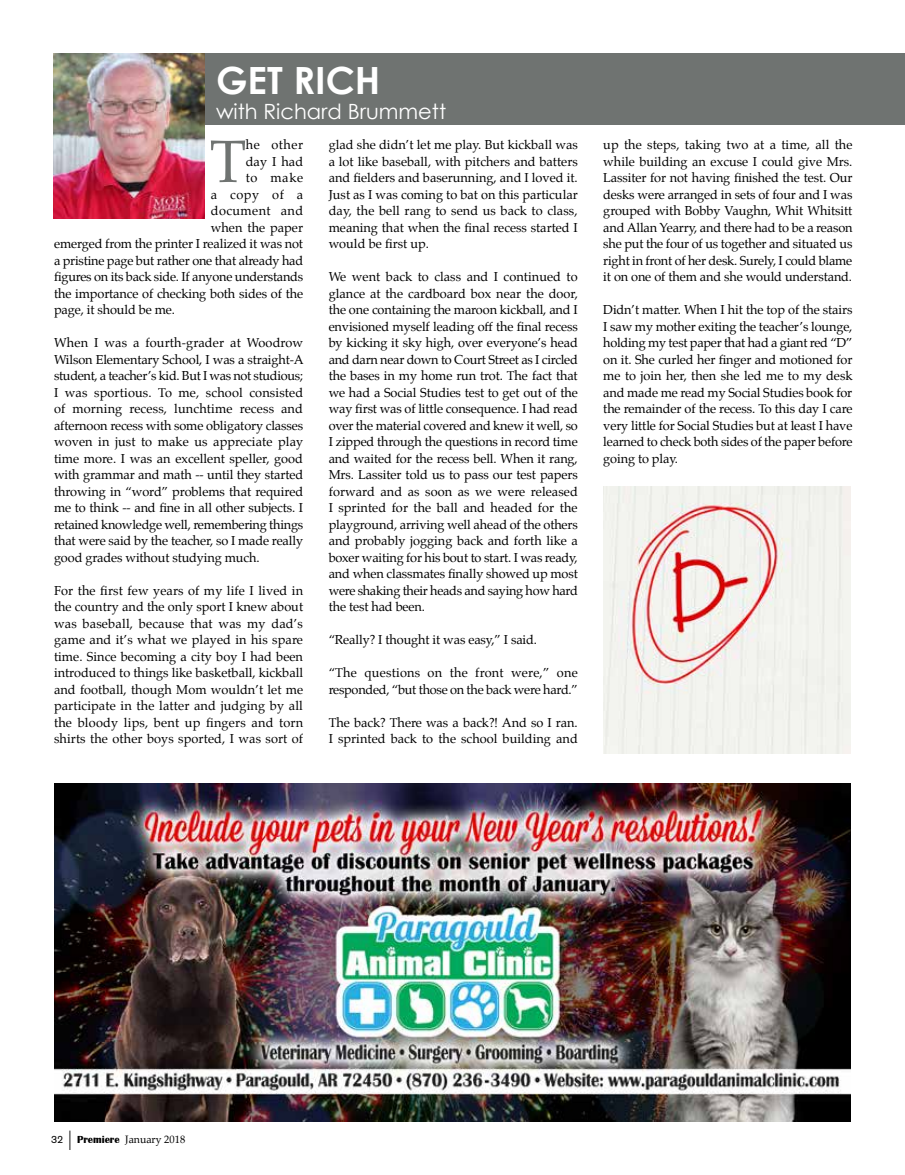
<style>
.page{position:relative;width:905px;height:1175px;background:#fff}
.page>*{position:absolute;margin:0;border:0;box-sizing:border-box;transform-origin:0 0}
.t1{font:60px "Palatino";color:#6f7371}
.t2{font:700 37.5px "Century Gothic";color:#fff}
.t3{font:21px "Century Gothic";color:#fff}
.t4{font:12.75px/16.5px "Palatino";letter-spacing:-.01em;color:#000;text-align:justify}
.t5{font:12.75px "Palatino";letter-spacing:.03em;color:#000}
.t6{font:10.5px "Palatino";color:#000}
.s1{font-family:"Akzidenz Grotesk BQ"}
.s2{font-family:"Akzidenz Grotesk BQ";font-size:21px}
.s3{font-family:"Britannic";font-weight:700}
</style>
<div class="page">
<img style="left:54px;top:783px;width:796px;height:338px">
<div style="left:176px;top:53px;width:728px;height:72px;background:#6f7371"></div>
<img style="left:54px;top:53px;width:150px;height:165px">
<img style="left:603px;top:486px;width:247px;height:268px">
<h2 class="t2" style="left:216px;top:56px;width:166px">GET RICH</h2>
<h3 class="t3" style="left:216px;top:98px;width:231px">with Richard Brummett</h3>
<h1 class="t1" style="left:209px;top:112px;width:38px">T</h1>
<p class="t4" style="left:246px;top:136px;width:59px">he other</p>
<p class="t4" style="left:246px;top:153px;width:59px">day I had</p>
<p class="t4" style="left:246px;top:169px;width:59px">to make</p>
<p class="t4" style="left:211px;top:186px;width:94px">a copy of a</p>
<p class="t5" style="left:211px;top:200px;width:94px">document and</p>
<p class="t4" style="left:211px;top:219px;width:94px">when the paper</p>
<p class="t4" style="left:54px;top:235px;width:250px">emerged from the printer I realized it was not</p>
<p class="t4" style="left:54px;top:252px;width:251px">a pristine page but rather one that already had</p>
<p class="t4" style="left:54px;top:268px;width:251px">figures on its back side. If anyone understands</p>
<p class="t4" style="left:54px;top:285px;width:250px">the importance of checking both sides of the</p>
<p class="t4" style="left:54px;top:301px;width:123px">page, it should be me.</p>
<p class="t4" style="left:54px;top:334px;width:251px">When I was a fourth-grader at Woodrow Wilson Elementary School, I was a straight-A student, a teacher’s kid. But I was not studious; I was sportious. To me, school consisted of morning recess, lunchtime recess and afternoon recess with some obligatory classes woven in just to make us appreciate play time more. I was an excellent speller, good with grammar and math -- until they started throwing in “word” problems that required me to think -- and fine in all other subjects. I retained knowledge well, remembering things that were said by the teacher, so I made really good grades without studying much.</p>
<p class="t4" style="left:54px;top:582px;width:251px">For the first few years of my life I lived in the country and the only sport I knew about was baseball, because that was my dad’s game and it’s what we played in his spare time. Since becoming a city boy I had been introduced to things like basketball, kickball and football, though Mom wouldn’t let me participate in the latter and judging by all the bloody lips, bent up fingers and torn shirts the other boys sported, I was sort of</p>
<p class="t4" style="left:328px;top:136px;width:251px">glad she didn’t let me play. But kickball was a lot like baseball, with pitchers and batters and fielders and baserunning, and I loved it.<br>Just as I was coming to bat on this particular day, the bell rang to send us back to class, meaning that when the final recess started I would be first up.</p>
<p class="t4" style="left:328px;top:268px;width:251px">We went back to class and I continued to glance at the cardboard box near the door, the one containing the maroon kickball, and I envisioned myself leading off the final recess by kicking it sky high, over everyone’s head and darn near down to Court Street as I circled the bases in my home run trot. The fact that we had a Social Studies test to get out of the way first was of little consequence. I had read over the material covered and knew it well, so I zipped through the questions in record time and waited for the recess bell. When it rang, Mrs. Lassiter told us to pass our test papers forward and as soon as we were released I sprinted for the ball and headed for the playground, arriving well ahead of the others and probably jogging back and forth like a boxer waiting for his bout to start. I was ready, and when classmates finally showed up most were shaking their heads and saying how hard the test had been.</p>
<p class="t4" style="left:328px;top:631px;width:210px">“Really? I thought it was easy,” I said.</p>
<p class="t4" style="left:328px;top:664px;width:251px">“The questions on the front were,” one responded, “but those on the back were hard.”</p>
<p class="t4" style="left:328px;top:714px;width:251px">The back? There was a back?! And so I ran.<br>I sprinted back to the school building and</p>
<p class="t4" style="left:603px;top:136px;width:251px">up the steps, taking two at a time, all the while building an excuse I could give Mrs.<br>Lassiter for not having finished the test. Our desks were arranged in sets of four and I was grouped with Bobby Vaughn, Whit Whitsitt and Allan Yearry, and there had to be a reason she put the four of us together and situated us right in front of her desk. Surely, I could blame it on one of them and she would understand.</p>
<p class="t4" style="left:603px;top:301px;width:251px">Didn’t matter. When I hit the top of the stairs I saw my mother exiting the teacher’s lounge, holding my test paper that had a giant red “D” on it. She curled her finger and motioned for me to join her, then she led me to my desk and made me read my Social Studies book for the remainder of the recess. To this day I care very little for Social Studies but at least I have learned to check both sides of the paper before going to play.</p>
<p class="t6" style="left:51px;top:1130px;width:136px"><span class="s1">32</span> <span class="s2">|</span> <span class="s3">Premiere</span> January 2018</p>
</div>
